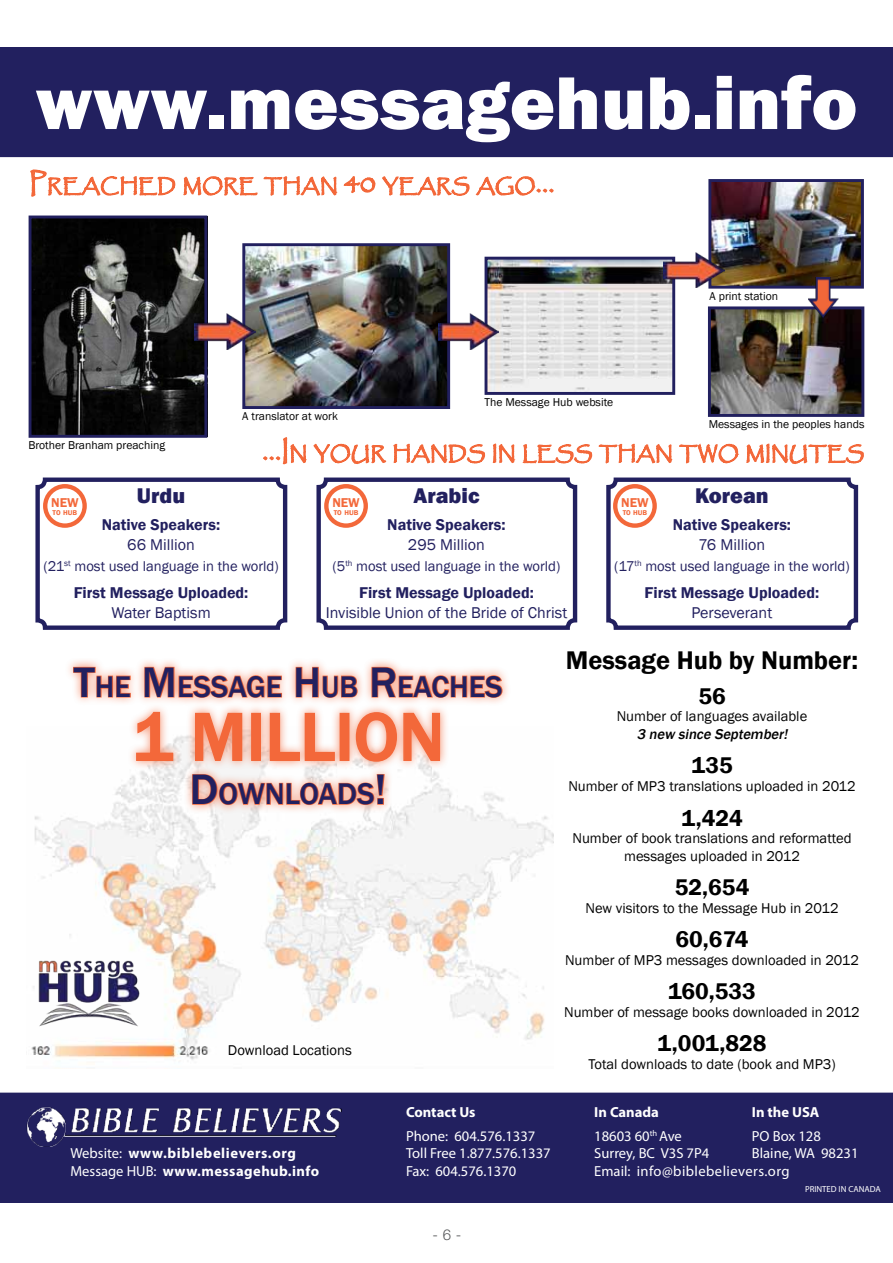
<style>
.page{position:relative;width:893px;height:1263px;background:#fff}
.page>*{position:absolute;margin:0;border:0;box-sizing:border-box;transform-origin:0 0}
.t1{font:800 77.4px "Franklin Gothic";color:#fff}
.t2{font:500 70.05px "Franklin Gothic";color:#f3683a}
.t3{font:500 30.6px "Franklin Gothic";color:#22205f}
.t4{font:600 26.25px "Franklin Gothic";color:#000}
.t5{font:600 23.4px "Franklin Gothic";color:#000}
.t6{font:800 21.9px "Franklin Gothic";color:#22205f}
.t7{font:600 16.05px "Franklin Gothic";color:#22205f}
.t8{font:16.05px "Franklin Gothic";color:#22205f}
.t9{font:300 15px "Helvetica Neue LT Pro";color:#58595b}
.t10{font:14.55px/17.5px "Franklin Gothic";color:#000;text-align:center}
.t11{font:14.55px "Franklin Gothic";color:#22205f}
.t12{font:14.55px/17.5px "Myriad Pro";color:#fff}
.t13{font:700 14.55px/17.5px "Myriad Pro";letter-spacing:.03em;color:#fff}
.t14{font:14.55px/17.5px "Myriad Pro";letter-spacing:.02em;color:#fff}
.t15{font:italic 500 14.55px "Franklin Gothic";color:#000}
.t16{font:700 14.55px "Myriad Pro";color:#fff}
.t17{font:600 13.2px "Franklin Gothic";color:#f3683a}
.t18{font:11.7px "Franklin Gothic";color:#000}
.t19{font:8.7px "Myriad Pro";color:#fff}
.t20{font:600 7.2px "Franklin Gothic";color:#f3683a}
.s1{font-size:43.8px}
.s2{font-weight:400}
</style>
<div class="page">
<div style="left:0;top:47px;width:893px;height:110px;background:#22205f"></div>
<div style="left:0;top:1092px;width:893px;height:110px;background:#22205f"></div>
<img style="left:26px;top:1106px;width:315px;height:40px">
<div style="left:35px;top:477px;width:252px;height:153px;border:4px solid #22205f;border-radius:7px"></div>
<div style="left:316px;top:477px;width:261px;height:153px;border:4px solid #22205f;border-radius:7px"></div>
<div style="left:606px;top:477px;width:252px;height:153px;border:4px solid #22205f;border-radius:7px"></div>
<div style="left:43px;top:484px;width:44px;height:44px;border:4px solid #f3683a;border-radius:50%"></div>
<div style="left:324px;top:484px;width:44px;height:44px;border:4px solid #f3683a;border-radius:50%"></div>
<div style="left:613px;top:484px;width:44px;height:44px;border:4px solid #f3683a;border-radius:50%"></div>
<svg style="left:30px;top:169px;width:146px;height:28px"></svg>
<svg style="left:183px;top:176px;width:371px;height:20px"></svg>
<svg style="left:262px;top:437px;width:602px;height:57px"></svg>
<img style="left:33px;top:220px;width:170px;height:214px">
<div style="left:29px;top:216px;width:178px;height:222px;border:3px solid #22205f"></div>
<img style="left:246px;top:247px;width:200px;height:158px">
<div style="left:242px;top:243px;width:208px;height:166px;border:3px solid #22205f"></div>
<img style="left:489px;top:261px;width:182px;height:130px">
<div style="left:485px;top:257px;width:190px;height:138px;border:3px solid #22205f"></div>
<img style="left:712px;top:183px;width:148px;height:102px">
<div style="left:708px;top:179px;width:156px;height:110px;border:3px solid #22205f"></div>
<img style="left:712px;top:310px;width:148px;height:103px">
<div style="left:708px;top:306px;width:156px;height:111px;border:3px solid #22205f"></div>
<img style="left:194px;top:314px;width:61px;height:35px">
<img style="left:438px;top:314px;width:61px;height:35px">
<img style="left:663px;top:252px;width:61px;height:36px">
<img style="left:808px;top:278px;width:30px;height:40px">
<img style="left:31px;top:814px;width:523px;height:246px">
<img style="left:35px;top:958px;width:107px;height:70px">
<div style="left:63px;top:657px;width:448px;height:157px;background:#f3683a;opacity:.75"></div>
<svg style="left:72px;top:666px;width:60px;height:32px;background:#f9bda9"></svg>
<svg style="left:144px;top:662px;width:139px;height:36px"></svg>
<svg style="left:295px;top:666px;width:63px;height:33px;background:#f8b7a1"></svg>
<svg style="left:371px;top:666px;width:132px;height:33px;background:#f8b8a2"></svg>
<svg style="left:135px;top:711px;width:39px;height:51px"></svg>
<svg style="left:194px;top:710px;width:49px;height:52px;background:#f4aa92"></svg>
<div style="left:251px;top:713px;width:10px;height:48px;border:1px solid #f3683a"></div>
<svg style="left:269px;top:712px;width:67px;height:50px"></svg>
<div style="left:340px;top:713px;width:9px;height:48px;border:1px solid #f3683a"></div>
<svg style="left:355px;top:711px;width:86px;height:51px;background:#f8b9a4"></svg>
<svg style="left:191px;top:773px;width:195px;height:33px;background:#f5b8a4"></svg>
<h1 class="t1" style="left:35px;top:53px;width:823px">www.messagehub.info</h1>
<p class="t18" style="left:29px;top:438px;width:138px">Brother Branham preaching</p>
<p class="t18" style="left:242px;top:409px;width:97px">A translator at work</p>
<p class="t18" style="left:484px;top:395px;width:130px">The Message Hub website</p>
<p class="t18" style="left:710px;top:289px;width:70px">A print station</p>
<p class="t18" style="left:709px;top:416px;width:157px">Messages in the peoples hands</p>
<h3 class="t6" style="left:137px;top:481px;width:50px">Urdu</h3>
<p class="t7" style="left:102px;top:515px;width:120px">Native Speakers:</p>
<p class="t8" style="left:127px;top:535px;width:69px">66 Million</p>
<p class="t11" style="left:43px;top:557px;width:237px">(21<sup>st</sup> most used language in the world)</p>
<p class="t7" style="left:74px;top:583px;width:176px">First Message Uploaded:</p>
<p class="t8" style="left:111px;top:603px;width:101px">Water Baptism</p>
<p class="t17" style="left:51px;top:495px;width:29px">New</p>
<p class="t20" style="left:53px;top:508px;width:26px">TO HUB</p>
<h3 class="t6" style="left:413px;top:481px;width:67px">Arabic</h3>
<p class="t7" style="left:387px;top:515px;width:120px">Native Speakers:</p>
<p class="t8" style="left:408px;top:535px;width:79px">295 Million</p>
<p class="t11" style="left:333px;top:557px;width:229px">(5<sup>th</sup> most used language in the world)</p>
<p class="t7" style="left:359px;top:583px;width:176px">First Message Uploaded:</p>
<p class="t8" style="left:326px;top:603px;width:243px">Invisible Union of the Bride of Christ</p>
<p class="t17" style="left:332px;top:495px;width:29px">New</p>
<p class="t20" style="left:334px;top:508px;width:26px">TO HUB</p>
<h3 class="t6" style="left:695px;top:481px;width:75px">Korean</h3>
<p class="t7" style="left:673px;top:515px;width:120px">Native Speakers:</p>
<p class="t8" style="left:699px;top:535px;width:68px">76 Million</p>
<p class="t11" style="left:614px;top:557px;width:237px">(17<sup>th</sup> most used language in the world)</p>
<p class="t7" style="left:645px;top:583px;width:176px">First Message Uploaded:</p>
<p class="t8" style="left:691px;top:603px;width:82px">Perseverant</p>
<p class="t17" style="left:621px;top:495px;width:29px">New</p>
<p class="t20" style="left:623px;top:508px;width:26px">TO HUB</p>
<h3 class="t3" style="left:74px;top:668px;width:430px"><span class="s1">T</span>HE <span class="s1">M</span>ESSAGE <span class="s1">H</span>UB <span class="s1">R</span>EACHES</h3>
<h2 class="t2" style="left:132px;top:693px;width:314px">1 Million</h2>
<h3 class="t3" style="left:190px;top:775px;width:198px"><span class="s1">D</span>OWNLOADS<span class="s1">!</span></h3>
<p class="t10" style="left:228px;top:1042px;width:125px">Download Locations</p>
<p class="t13" style="left:70px;top:1144px;width:250px"><span class="s2">Website:</span> www.biblebelievers.org<br><span class="s2">Message HUB:</span> www.messagehub.info</p>
<p class="t16" style="left:406px;top:1102px;width:71px">Contact Us</p>
<p class="t12" style="left:406px;top:1127px;width:146px">Phone: 604.576.1337<br>Toll Free 1.877.576.1337<br>Fax: 604.576.1370</p>
<p class="t9" style="left:432px;top:1226px;width:30px">- 6 -</p>
<h3 class="t4" style="left:566px;top:644px;width:294px">Message Hub by Number:</h3>
<h3 class="t5" style="left:698px;top:682px;width:29px">56</h3>
<p class="t10" style="left:617px;top:708px;width:192px">Number of languages available</p>
<p class="t15" style="left:637px;top:725px;width:155px">3 new since September!</p>
<h3 class="t5" style="left:691px;top:751px;width:43px">135</h3>
<p class="t10" style="left:568px;top:778px;width:289px">Number of MP3 translations uploaded in 2012</p>
<h3 class="t5" style="left:681px;top:803px;width:63px">1,424</h3>
<p class="t10" style="left:573px;top:830px;width:280px">Number of book translations and reformatted messages uploaded in 2012</p>
<h3 class="t5" style="left:675px;top:873px;width:76px">52,654</h3>
<p class="t10" style="left:586px;top:899px;width:254px">New visitors to the Message Hub in 2012</p>
<h3 class="t5" style="left:676px;top:925px;width:74px">60,674</h3>
<p class="t10" style="left:565px;top:951px;width:295px">Number of MP3 messages downloaded in 2012</p>
<h3 class="t5" style="left:668px;top:977px;width:89px">160,533</h3>
<p class="t10" style="left:564px;top:1003px;width:297px">Number of message books downloaded in 2012</p>
<h3 class="t5" style="left:657px;top:1029px;width:111px">1,001,828</h3>
<p class="t10" style="left:588px;top:1056px;width:249px">Total downloads to date (book and MP3)</p>
<p class="t16" style="left:594px;top:1102px;width:66px">In Canada</p>
<p class="t13" style="left:752px;top:1102px;width:69px">In the USA</p>
<p class="t12" style="left:594px;top:1127px;width:89px">18603 60<sup>th</sup> Ave</p>
<p class="t12" style="left:752px;top:1127px;width:70px">PO Box 128</p>
<p class="t12" style="left:594px;top:1144px;width:117px">Surrey, BC V3S 7P4</p>
<p class="t14" style="left:594px;top:1144px;width:266px;text-indent:158px">Blaine, WA 98231<br>Email: info@biblebelievers.org</p>
<p class="t19" style="left:805px;top:1184px;width:77px">PRINTED IN CANADA</p>
</div>
